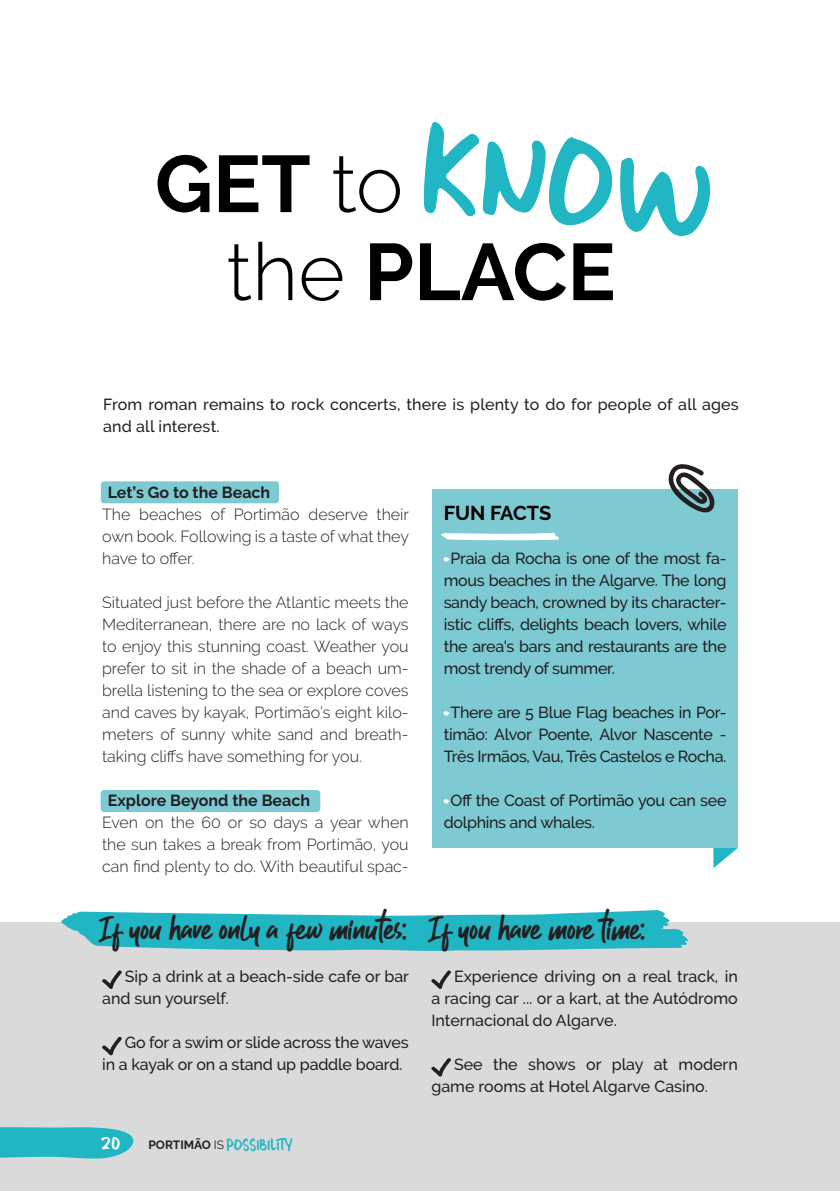
<style>
.page{position:relative;width:840px;height:1191px;background:#fff}
.page>*{position:absolute;margin:0;border:0;box-sizing:border-box;transform-origin:0 0}
.t1{font:96px "GUTHENBLOOTSALLCAPS";color:#21b6c3}
.t2{font:700 80px/88px "Raleway";color:#000}
.t3{font:32px "Guthen Bloots Personal Use";color:#231f21}
.t4{font:700 20px "Raleway";letter-spacing:-.005em;color:#000}
.t5{font:500 16px/22px "Raleway";letter-spacing:-.01em;color:#231f21}
.t6{font:300 16px/22px "Raleway";color:#231f21;text-align:justify}
.t7{font:500 16px/22px "Raleway";letter-spacing:.01em;color:#231f21}
.t8{font:700 16px "Raleway";color:#231f21}
.t9{font:16px "GUTHENBLOOTSALLCAPS";color:#fff}
.t10{font:12px "GUTHENBLOOTSALLCAPS";color:#21b6c3}
.s1{font-weight:300}
.s2{font-family:"Raleway";font-weight:700;color:#231f21}
.s3{font-family:"Raleway";color:#231f21}
</style>
<div class="page">
<div style="left:0;top:922px;width:839px;height:269px;background:#dadada"></div>
<svg style="left:0;top:1127px;width:134px;height:31px;background:#31b9c5"></svg>
<div style="left:101px;top:790px;width:219px;height:22px;background:#7ecad2;border-radius:3px"></div>
<div style="left:101px;top:481px;width:178px;height:22px;background:#7ecad2"></div>
<svg style="left:61px;top:910px;width:627px;height:41px"></svg>
<svg style="left:102px;top:970px;width:20px;height:19px"></svg>
<svg style="left:431px;top:970px;width:20px;height:19px"></svg>
<svg style="left:102px;top:1036px;width:20px;height:19px"></svg>
<svg style="left:431px;top:1058px;width:20px;height:18px"></svg>
<svg style="left:713px;top:848px;width:24px;height:20px"></svg>
<div style="left:432px;top:489px;width:305px;height:359px;background:#7ecad2"></div>
<svg style="left:441px;top:533px;width:118px;height:7px"></svg>
<svg style="left:668px;top:464px;width:47px;height:49px"></svg>
<h1 class="t1" style="left:431px;top:109px;width:298px;rotate:6deg">KNOW</h1>
<h2 class="t2" style="left:226px;top:140px;width:390px;text-indent:-71px">GET <span class="s1">to<br>the</span> PLACE</h2>
<p class="t7" style="left:103px;top:393px;width:636px">From roman remains to rock concerts, there is plenty to do for people of all ages and all interest.</p>
<p class="t8" style="left:108px;top:483px;width:164px">Let’s Go to the Beach</p>
<p class="t6" style="left:102px;top:503px;width:308px">The beaches of Portimão deserve their own book. Following is a taste of what they have to offer.</p>
<p class="t6" style="left:102px;top:591px;width:308px">Situated just before the Atlantic meets the Mediterranean, there are no lack of ways to enjoy this stunning coast. Weather you prefer to sit in the shade of a beach um&shy;brella listening to the sea or explore coves and caves by kayak, Portimão’s eight kilo&shy;meters of sunny white sand and breath&shy;taking cliffs have something for you.</p>
<p class="t8" style="left:108px;top:791px;width:204px">Explore Beyond the Beach</p>
<p class="t6" style="left:102px;top:811px;width:308px">Even on the 60 or so days a year when the sun takes a break from Portimão, you can find plenty to do. With beautiful spac-</p>
<h3 class="t3" style="left:102px;top:908px;width:306px">If you have only a few minutes:</h3>
<p class="t5" style="left:102px;top:965px;width:308px;text-indent:23px">Sip a drink at a beach-side cafe or bar and sun yourself.</p>
<p class="t5" style="left:102px;top:1031px;width:308px;text-indent:23px">Go for a swim or slide across the waves in a kayak or on a stand up paddle board.</p>
<p class="t9" style="left:102px;top:1133px;width:21px">20</p>
<p class="t10" style="left:148px;top:1137px;width:146px"><span class="s2">PORTIMÃO</span> <span class="s3">IS</span> POSSIBILITY</p>
<p class="t4" style="left:443px;top:502px;width:109px">FUN FACTS</p>
<p class="t5" style="left:443px;top:547px;width:284px;text-align:justify"><sup>.</sup>Praia da Rocha is one of the most fa&shy;mous beaches in the Algarve. The long sandy beach, crowned by its character&shy;istic cliffs, delights beach lovers, while the area's bars and restaurants are the most trendy of summer.</p>
<p class="t5" style="left:443px;top:701px;width:284px;text-align:justify"><sup>.</sup>There are 5 Blue Flag beaches in Por&shy;timão: Alvor Poente, Alvor Nascente - Três Irmãos, Vau, Três Castelos e Rocha.</p>
<p class="t5" style="left:443px;top:789px;width:284px"><sup>.</sup>Off the Coast of Portimão you can see dolphins and whales.</p>
<h3 class="t3" style="left:431px;top:908px;width:215px">If you have more time:</h3>
<p class="t5" style="left:431px;top:965px;width:308px;text-align:justify;text-indent:23px">Experience driving on a real track, in a racing car ... or a kart, at the Autódromo Internacional do Algarve.</p>
<p class="t5" style="left:431px;top:1053px;width:308px;text-indent:23px">See the shows or play at modern game rooms at Hotel Algarve Casino.</p>
</div>
